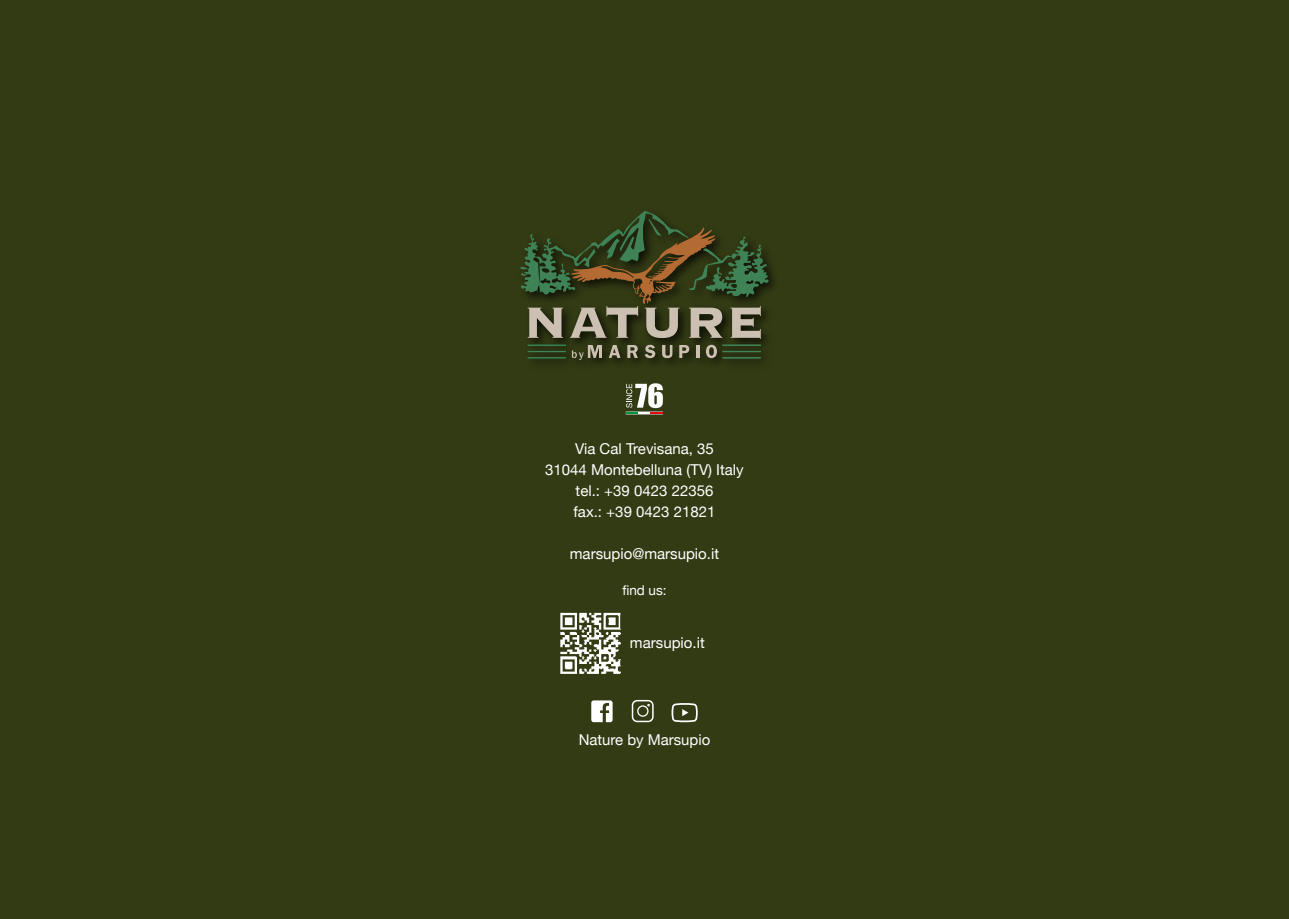
<style>
.page{position:relative;width:1289px;height:919px;background:#fff}
.page>*{position:absolute;margin:0;border:0;box-sizing:border-box;transform-origin:0 0}
.t1{font:15px/21px "Helvetica Neue";color:#fff;text-align:center}
.t2{font:14.85px "Helvetica Neue";color:#fff}
.t3{font:13.5px "Helvetica Neue";color:#fff}
</style>
<div class="page">
<div style="left:0;top:0;width:1288px;height:918px;background:#333b14"></div>
<svg style="left:520px;top:211px;width:249px;height:149px"></svg>
<img style="left:560px;top:612px;width:61px;height:62px">
<svg style="left:626px;top:383px;width:37px;height:31px"></svg>
<div style="left:631px;top:699px;width:22px;height:23px;border:1px solid #fff;border-radius:5px"></div>
<div style="left:637px;top:705px;width:11px;height:11px;border:1px solid #fff;border-radius:50%"></div>
<svg style="left:591px;top:700px;width:21px;height:22px"></svg>
<svg style="left:671px;top:703px;width:27px;height:20px"></svg>
<p class="t1" style="left:545px;top:439px;width:200px">Via Cal Trevisana, 35<br>31044 Montebelluna (TV) Italy tel.: +39 0423 22356<br>fax.: +39 0423 21821</p>
<p class="t1" style="left:570px;top:544px;width:151px">marsupio@marsupio.it</p>
<p class="t3" style="left:622px;top:580px;width:46px">find us:</p>
<p class="t1" style="left:630px;top:633px;width:76px">marsupio.it</p>
<p class="t2" style="left:578px;top:729px;width:133px">Nature by Marsupio</p>
</div>
